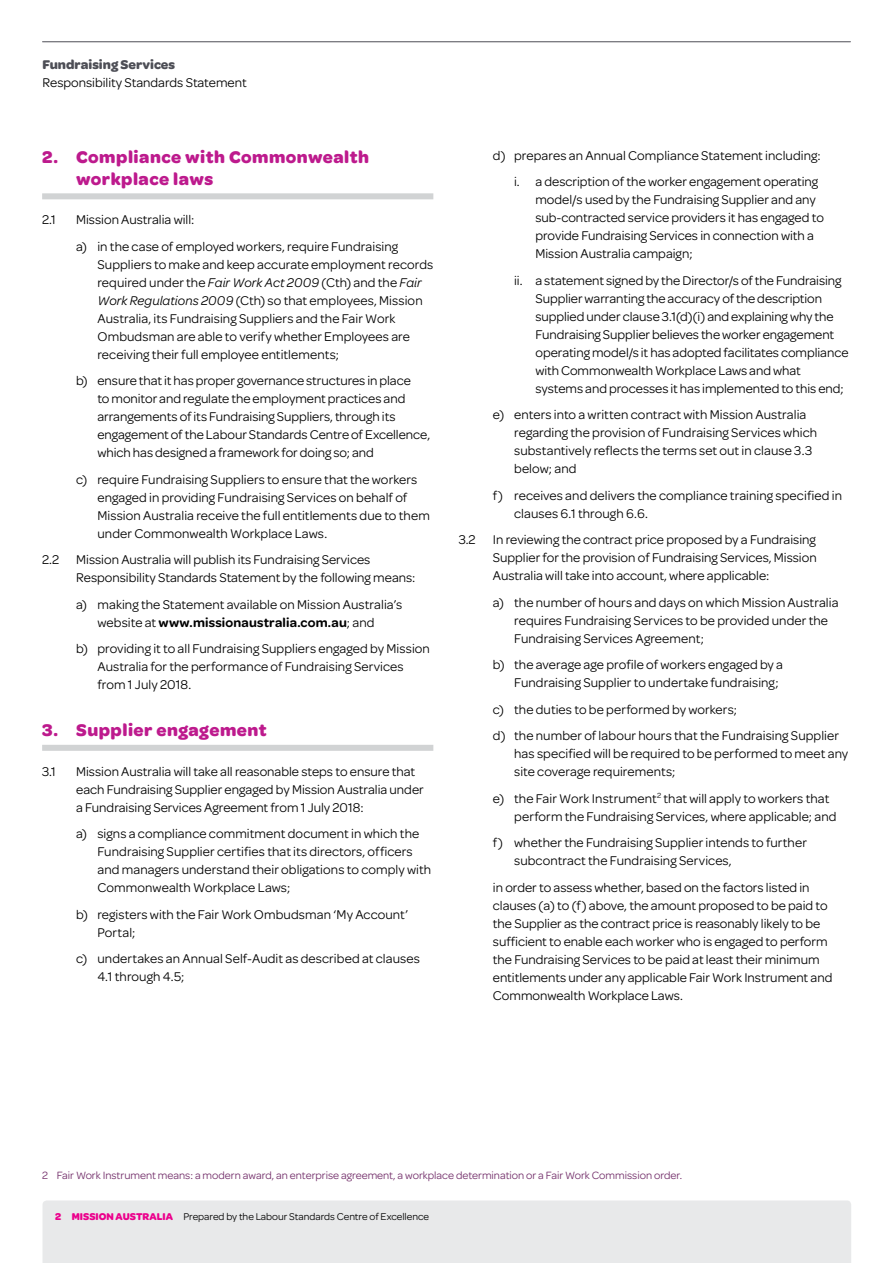
<style>
.page{position:relative;width:893px;height:1263px;background:#fff}
.page>*{position:absolute;margin:0;border:0;box-sizing:border-box;transform-origin:0 0}
.t1{font:700 18px/21.6px "Omnes";letter-spacing:.025em;color:#bd1a8d}
.t2{font:13.5px/18px "Omnes";color:#000}
.t3{font:700 13.5px "Omnes";color:#4d4e56}
.t4{font:11.25px "Omnes";color:#722d69}
.t5{font:10.5px "Omnes";color:#000}
.s1{font-style:italic}
.s2{font-weight:600}
.s3{font-weight:700;color:#ec008c}
</style>
<div class="page">
<div style="left:43px;top:1200px;width:808px;height:63px;background:#e8e9ea"></div>
<hr style="left:43px;top:41px;width:807px;height:1px;background:#4d4e56">
<div style="left:42px;top:193px;width:391px;height:6px;background:#d1d3d4"></div>
<div style="left:42px;top:745px;width:391px;height:6px;background:#d1d3d4"></div>
<p class="t3" style="left:43px;top:57px;width:134px">Fundraising Services</p>
<p class="t2" style="left:43px;top:74px;width:206px">Responsibility Standards Statement</p>
<h1 class="t1" style="left:76px;top:146px;width:294px;text-indent:-34px">2. Compliance with Commonwealth workplace laws</h1>
<p class="t2" style="left:42px;top:211px;width:15px">2.1</p>
<p class="t2" style="left:76px;top:206px;width:323px;line-height:26.5px">Mission Australia will:<br>a) in the case of employed workers, require Fundraising</p>
<p class="t2" style="left:97px;top:255px;width:337px">Suppliers to make and keep accurate employment records required under the <span class="s1">Fair Work Act 2009</span> (Cth) and the <span class="s1">Fair Work Regulations 2009</span> (Cth) so that employees, Mission Australia, its Fundraising Suppliers and the Fair Work Ombudsman are able to verify whether Employees are receiving their full employee entitlements;</p>
<p class="t2" style="left:97px;top:372px;width:334px;text-indent:-21px">b) ensure that it has proper governance structures in place<br>to monitor and regulate the employment practices and arrangements of its Fundraising Suppliers, through its engagement of the Labour Standards Centre of Excellence, which has designed a framework for doing so; and</p>
<p class="t2" style="left:97px;top:470px;width:334px;text-indent:-21px">c) require Fundraising Suppliers to ensure that the workers engaged in providing Fundraising Services on behalf of Mission Australia receive the full entitlements due to them under Commonwealth Workplace Laws.</p>
<p class="t2" style="left:42px;top:551px;width:18px">2.2</p>
<p class="t2" style="left:76px;top:551px;width:341px">Mission Australia will publish its Fundraising Services<br>Responsibility Standards Statement by the following means:</p>
<p class="t2" style="left:76px;top:595px;width:328px;text-align:center">a) making the Statement available on Mission Australia’s website at <span class="s2">www.missionaustralia.com.au</span>; and</p>
<p class="t2" style="left:97px;top:640px;width:334px;text-indent:-21px">b) providing it to all Fundraising Suppliers engaged by Mission<br>Australia for the performance of Fundraising Services from 1 July 2018.</p>
<h1 class="t1" style="left:42px;top:719px;width:226px">3. Supplier engagement</h1>
<p class="t2" style="left:42px;top:762px;width:15px">3.1</p>
<p class="t2" style="left:76px;top:762px;width:349px">Mission Australia will take all reasonable steps to ensure that each Fundraising Supplier engaged by Mission Australia under a Fundraising Services Agreement from 1 July 2018:</p>
<p class="t2" style="left:97px;top:825px;width:335px;text-indent:-21px">a) signs a compliance commitment document in which the Fundraising Supplier certifies that its directors, officers and managers understand their obligations to comply with Commonwealth Workplace Laws;</p>
<p class="t2" style="left:97px;top:905px;width:312px;text-indent:-21px">b) registers with the Fair Work Ombudsman ‘My Account’<br>Portal;</p>
<p class="t2" style="left:97px;top:950px;width:324px;text-indent:-21px">c) undertakes an Annual Self-Audit as described at clauses<br>4.1 through 4.5;</p>
<p class="t2" style="left:493px;top:142px;width:329px;line-height:26.5px;text-align:right">d) prepares an Annual Compliance Statement including: i. a description of the worker engagement operating</p>
<p class="t2" style="left:535px;top:191px;width:290px">model/s used by the Fundraising Supplier and any sub-contracted service providers it has engaged to provide Fundraising Services in connection with a Mission Australia campaign;</p>
<p class="t2" style="left:535px;top:271px;width:315px;text-indent:-21px">ii. a statement signed by the Director/s of the Fundraising Supplier warranting the accuracy of the description supplied under clause 3.1(d)(i) and explaining why the Fundraising Supplier believes the worker engagement operating model/s it has adopted facilitates compliance with Commonwealth Workplace Laws and what systems and processes it has implemented to this end;</p>
<p class="t2" style="left:514px;top:406px;width:305px;text-indent:-21px">e) enters into a written contract with Mission Australia regarding the provision of Fundraising Services which substantively reflects the terms set out in clause 3.3 below; and</p>
<p class="t2" style="left:514px;top:486px;width:329px;text-indent:-21px">f) receives and delivers the compliance training specified in clauses 6.1 through 6.6.</p>
<p class="t2" style="left:459px;top:531px;width:18px">3.2</p>
<p class="t2" style="left:493px;top:531px;width:325px;text-align:justify">In reviewing the contract price proposed by a Fundraising Supplier for the provision of Fundraising Services, Mission Australia will take into account, where applicable:</p>
<p class="t2" style="left:514px;top:593px;width:326px;text-indent:-21px">a) the number of hours and days on which Mission Australia requires Fundraising Services to be provided under the<br>Fundraising Services Agreement;</p>
<p class="t2" style="left:514px;top:656px;width:270px;text-indent:-21px">b) the average age profile of workers engaged by a<br>Fundraising Supplier to undertake fundraising;</p>
<p class="t2" style="left:493px;top:696px;width:348px;line-height:26.5px">c) the duties to be performed by workers;<br>d) the number of labour hours that the Fundraising Supplier</p>
<p class="t2" style="left:514px;top:745px;width:336px">has specified will be required to be performed to meet any site coverage requirements;</p>
<p class="t2" style="left:514px;top:789px;width:324px;text-indent:-21px">e) the Fair Work Instrument<sup>2</sup> that will apply to workers that perform the Fundraising Services, where applicable; and</p>
<p class="t2" style="left:514px;top:834px;width:294px;text-indent:-21px">f) whether the Fundraising Supplier intends to further subcontract the Fundraising Services,</p>
<p class="t2" style="left:493px;top:878px;width:341px">in order to assess whether, based on the factors listed in clauses (a) to (f) above, the amount proposed to be paid to the Supplier as the contract price is reasonably likely to be sufficient to enable each worker who is engaged to perform the Fundraising Services to be paid at least their minimum entitlements under any applicable Fair Work Instrument and Commonwealth Workplace Laws.</p>
<p class="t4" style="left:42px;top:1169px;width:641px">2 Fair Work Instrument means: a modern award, an enterprise agreement, a workplace determination or a Fair Work Commission order.</p>
<p class="t5" style="left:55px;top:1211px;width:375px"><span class="s3">2 MISSION AUSTRALIA</span> Prepared by the Labour Standards Centre of Excellence</p>
</div>
